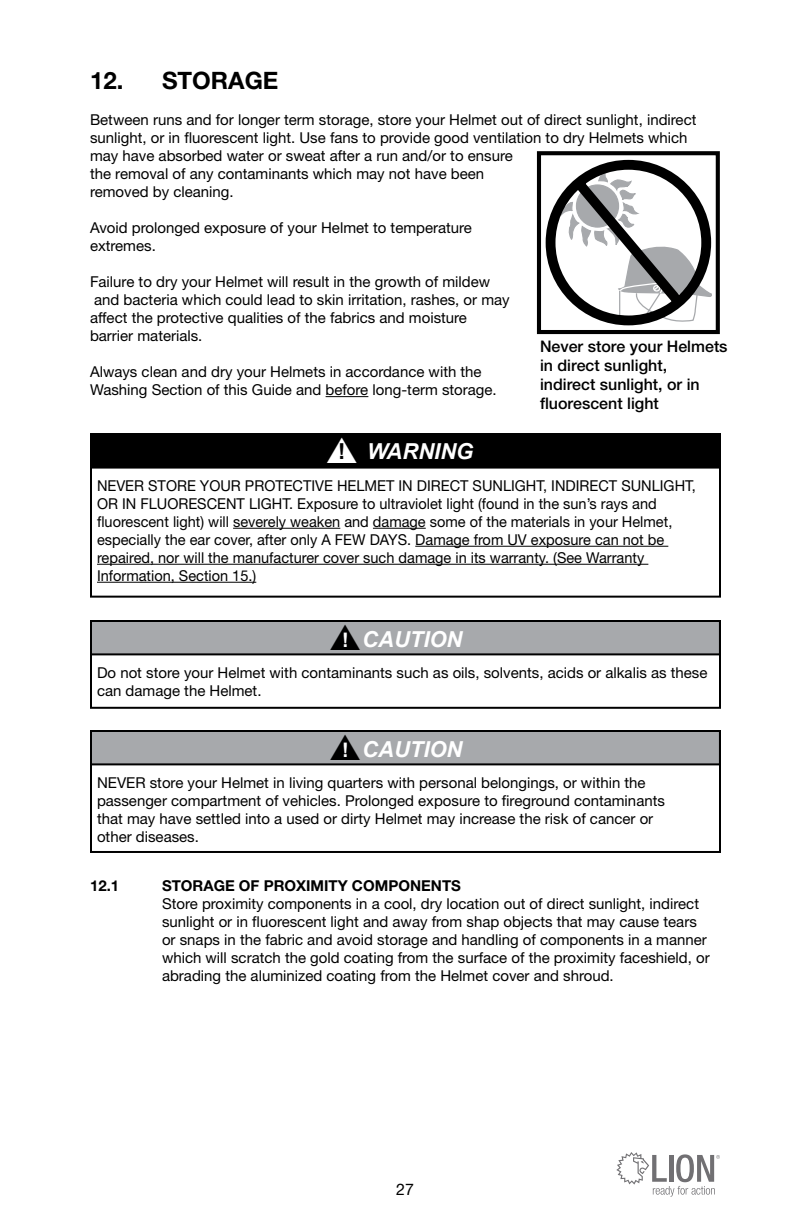
<style>
.page{position:relative;width:792px;height:1224px;background:#fff}
.page>*{position:absolute;margin:0;border:0;box-sizing:border-box;transform-origin:0 0}
.t1{font:700 24px "Helvetica Neue LT Std";color:#000}
.t2{font:italic 700 22px "Arial";color:#fff}
.t3{font:500 16px/19.2px "Helvetica Neue LT Std";color:#000}
.t4{font:16px "Helvetica Neue LT Std";color:#000}
.t5{font:15px/18px "Helvetica Neue LT Std";color:#000}
.t6{font:700 15px "Helvetica Neue LT Std";color:#000}
.s1{font-style:normal;color:#000}
.s2{font-style:normal;font-size:20px}
</style>
<div class="page">
<svg style="left:616px;top:1152px;width:104px;height:45px"></svg>
<hr style="left:326px;top:396px;width:42px;height:1px;background:#000">
<hr style="left:233px;top:528px;width:107px;height:1px;background:#000">
<hr style="left:373px;top:528px;width:53px;height:1px;background:#000">
<hr style="left:415px;top:546px;width:253px;height:1px;background:#000">
<hr style="left:97px;top:564px;width:551px;height:1px;background:#000">
<hr style="left:97px;top:582px;width:159px;height:1px;background:#000">
<div style="left:90px;top:433px;width:631px;height:165px;border:2px solid #000"></div>
<div style="left:92px;top:434px;width:628px;height:34px;background:#000"></div>
<div style="left:90px;top:433px;width:630px;height:36px;border:2px solid #000"></div>
<div style="left:91px;top:731px;width:629px;height:33px;background:#a7a9ac"></div>
<div style="left:90px;top:730px;width:631px;height:35px;border:2px solid #000"></div>
<div style="left:90px;top:730px;width:631px;height:123px;border:2px solid #000"></div>
<div style="left:537px;top:151px;width:183px;height:183px;border:4px solid #000"></div>
<svg style="left:541px;top:155px;width:175px;height:175px"></svg>
<div style="left:91px;top:621px;width:629px;height:33px;background:#a7a9ac"></div>
<div style="left:90px;top:620px;width:631px;height:35px;border:2px solid #000"></div>
<div style="left:90px;top:620px;width:631px;height:89px;border:2px solid #000"></div>
<h1 class="t1" style="left:90px;top:66px;width:190px">12. STORAGE</h1>
<p class="t5" style="left:90px;top:111px;width:608px">Between runs and for longer term storage, store your Helmet out of direct sunlight, indirect sunlight, or in fluorescent light. Use fans to provide good ventilation to dry Helmets which may have absorbed water or sweat after a run and/or to ensure<br>the removal of any contaminants which may not have been<br>removed by cleaning.</p>
<p class="t5" style="left:90px;top:219px;width:384px">Avoid prolonged exposure of your Helmet to temperature extremes.</p>
<p class="t5" style="left:90px;top:273px;width:421px">Failure to dry your Helmet will result in the growth of mildew and bacteria which could lead to skin irritation, rashes, or may affect the protective qualities of the fabrics and moisture barrier materials.</p>
<p class="t5" style="left:90px;top:363px;width:408px">Always clean and dry your Helmets in accordance with the<br>Washing Section of this Guide and before long-term storage.</p>
<p class="t3" style="left:540px;top:336px;width:189px">Never store your Helmets in direct sunlight,<br>indirect sunlight, or in fluorescent light</p>
<h2 class="t2" style="left:338px;top:437px;width:137px"><span class="s1">!</span> WARNING</h2>
<p class="t5" style="left:97px;top:476px;width:600px">NEVER STORE YOUR PROTECTIVE HELMET IN DIRECT SUNLIGHT, INDIRECT SUNLIGHT, OR IN FLUORESCENT LIGHT. Exposure to ultraviolet light (found in the sun’s rays and fluorescent light) will severely weaken and damage some of the materials in your Helmet, especially the ear cover, after only A FEW DAYS. Damage from UV exposure can not be repaired, nor will the manufacturer cover such damage in its warranty. (See Warranty Information, Section 15.)</p>
<h2 class="t2" style="left:342px;top:625px;width:122px"><span class="s2">!</span> CAUTION</h2>
<p class="t5" style="left:97px;top:663px;width:612px">Do not store your Helmet with contaminants such as oils, solvents, acids or alkalis as these can damage the Helmet.</p>
<h2 class="t2" style="left:342px;top:735px;width:122px"><span class="s2">!</span> CAUTION</h2>
<p class="t5" style="left:97px;top:773px;width:569px">NEVER store your Helmet in living quarters with personal belongings, or within the passenger compartment of vehicles. Prolonged exposure to fireground contaminants that may have settled into a used or dirty Helmet may increase the risk of cancer or other diseases.</p>
<p class="t6" style="left:90px;top:876px;width:31px">12.1</p>
<p class="t6" style="left:162px;top:876px;width:300px">STORAGE OF PROXIMITY COMPONENTS</p>
<p class="t5" style="left:162px;top:894px;width:549px">Store proximity components in a cool, dry location out of direct sunlight, indirect sunlight or in fluorescent light and away from shap objects that may cause tears or snaps in the fabric and avoid storage and handling of components in a manner which will scratch the gold coating from the surface of the proximity faceshield, or abrading the aluminized coating from the Helmet cover and shroud.</p>
<p class="t4" style="left:396px;top:1180px;width:19px">27</p>
</div>
